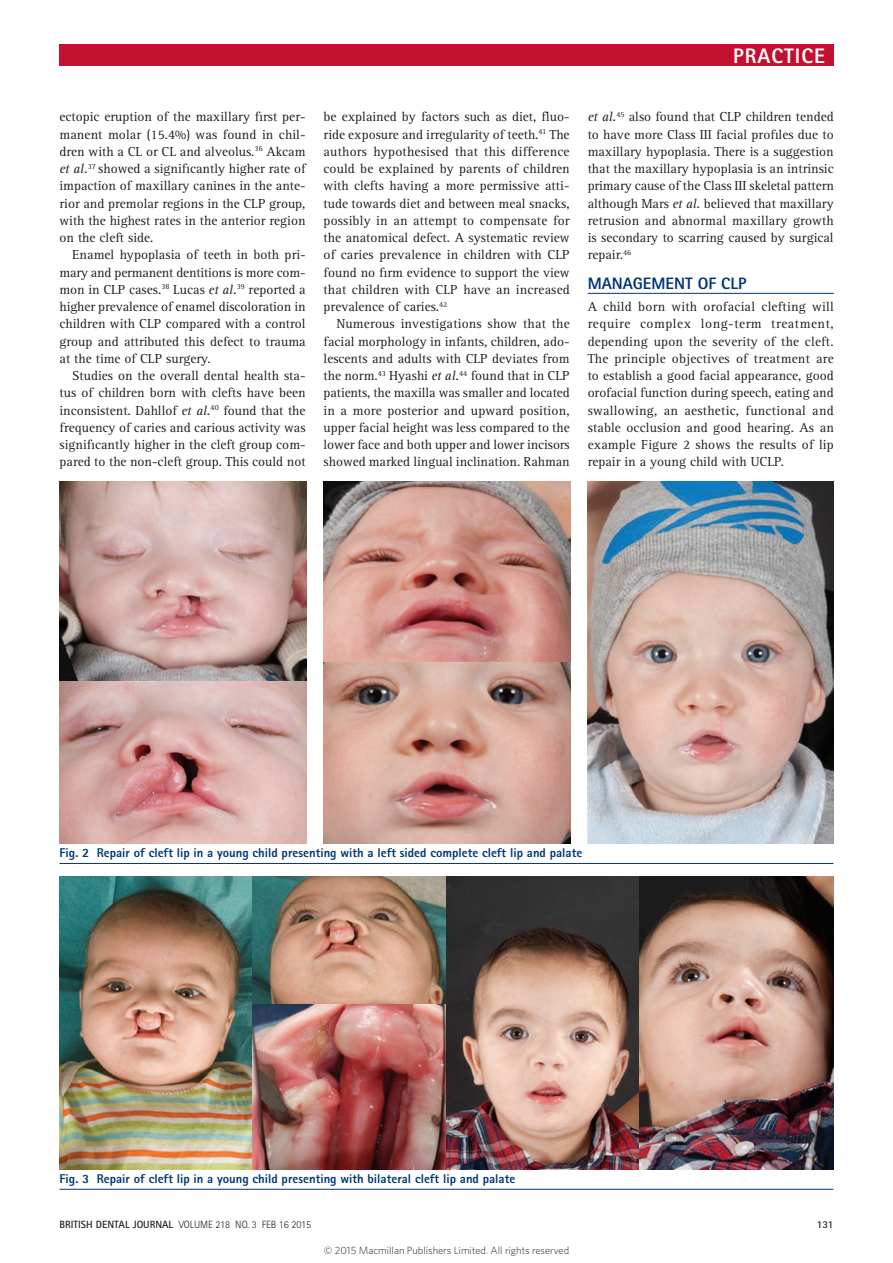
<style>
.page{position:relative;width:893px;height:1263px;background:#fff}
.page>*{position:absolute;margin:0;border:0;box-sizing:border-box;transform-origin:0 0}
.t1{font:21px "Rotis Sans Serif Std Extra Bold 2";letter-spacing:.05em;color:#fff}
.t2{font:800 16.5px "Rotis Sans Serif Std";color:#013775}
.t3{font:13.5px/17.2px "Rotis Serif Std";color:#231f20;text-align:justify}
.t4{font:800 12.75px "Rotis Sans Serif Std";color:#013775}
.t5{font:300 10.5px "Whitney";color:#231f20}
.t6{font:300 10.5px "Rotis Sans Serif Std";color:#231f20}
.t7{font:10.5px "Rotis Sans Serif Std Bold 2";color:#231f20}
.s1{font-style:italic}
.s2{font-weight:700}
</style>
<div class="page">
<div style="left:59px;top:45px;width:774px;height:21px;background:#c3102e"></div>
<hr style="left:588px;top:293px;width:246px;height:1px;background:#013775">
<img style="left:60px;top:481px;width:246px;height:363px">
<img style="left:323px;top:481px;width:247px;height:363px">
<img style="left:587px;top:481px;width:247px;height:363px">
<hr style="left:60px;top:863px;width:773px;height:1px;background:#013775">
<img style="left:60px;top:876px;width:773px;height:293px">
<hr style="left:60px;top:1189px;width:773px;height:1px;background:#013775">
<h1 class="t1" style="left:733px;top:42px;width:93px">PRACTICE</h1>
<p class="t3" style="left:60px;top:109px;width:248px">ectopic eruption of the maxillary first per&shy;manent molar (15.4%) was found in chil&shy;dren with a CL or CL and alveolus.<sup>36</sup> Akcam <span class="s1">et al.</span><sup>37</sup> showed a significantly higher rate of impaction of maxillary canines in the ante&shy;rior and premolar regions in the CLP group, with the highest rates in the anterior region on the cleft side.</p>
<p class="t3" style="left:60px;top:247px;width:248px;text-indent:13px">Enamel hypoplasia of teeth in both pri&shy;mary and permanent dentitions is more com&shy;mon in CLP cases.<sup>38</sup> Lucas <span class="s1">et al.</span><sup>39</sup> reported a higher prevalence of enamel discoloration in children with CLP compared with a control group and attributed this defect to trauma at the time of CLP surgery.</p>
<p class="t3" style="left:60px;top:367px;width:248px;text-indent:13px">Studies on the overall dental health sta&shy;tus of children born with clefts have been inconsistent. Dahllof <span class="s1">et al.</span><sup>40</sup> found that the frequency of caries and carious activity was significantly higher in the cleft group com&shy;pared to the non-cleft group. This could not</p>
<p class="t3" style="left:324px;top:109px;width:248px">be explained by factors such as diet, fluo&shy;ride exposure and irregularity of teeth.<sup>41</sup> The authors hypothesised that this difference could be explained by parents of children with clefts having a more permissive atti&shy;tude towards diet and between meal snacks, possibly in an attempt to compensate for the anatomical defect. A systematic review of caries prevalence in children with CLP found no firm evidence to support the view that children with CLP have an increased prevalence of caries.<sup>42</sup></p>
<p class="t3" style="left:324px;top:316px;width:248px;text-indent:13px">Numerous investigations show that the facial morphology in infants, children, ado&shy;lescents and adults with CLP deviates from the norm.<sup>43</sup> Hyashi <span class="s1">et al.</span><sup>44</sup> found that in CLP patients, the maxilla was smaller and located in a more posterior and upward position, upper facial height was less compared to the lower face and both upper and lower incisors showed marked lingual inclination. Rahman</p>
<p class="t3" style="left:588px;top:109px;width:248px"><span class="s1">et al.</span><sup>45</sup> also found that CLP children tended to have more Class III facial profiles due to maxillary hypoplasia. There is a suggestion that the maxillary hypoplasia is an intrinsic primary cause of the Class III skeletal pattern although Mars <span class="s1">et al.</span> believed that maxillary retrusion and abnormal maxillary growth is secondary to scarring caused by surgical repair.<sup>46</sup></p>
<p class="t2" style="left:588px;top:273px;width:160px">MANAGEMENT OF CLP</p>
<p class="t3" style="left:588px;top:298px;width:248px">A child born with orofacial clefting will require complex long-term treatment, depending upon the severity of the cleft.<br>The principle objectives of treatment are to establish a good facial appearance, good orofacial function during speech, eating and swallowing, an aesthetic, functional and stable occlusion and good hearing. As an example Figure 2 shows the results of lip repair in a young child with UCLP.</p>
<p class="t4" style="left:60px;top:844px;width:524px">Fig. 2 Repair of cleft lip in a young child presenting with a left sided complete cleft lip and palate</p>
<p class="t4" style="left:60px;top:1170px;width:457px">Fig. 3 Repair of cleft lip in a young child presenting with bilateral cleft lip and palate</p>
<p class="t6" style="left:60px;top:1218px;width:253px"><span class="s2">BRITISH DENTAL JOURNAL</span> VOLUME 218 NO. 3 FEB 16 2015</p>
<p class="t5" style="left:324px;top:1243px;width:247px">© 2015 Macmillan Publishers Limited. All rights reserved</p>
<p class="t7" style="left:817px;top:1217px;width:18px">131</p>
</div>
